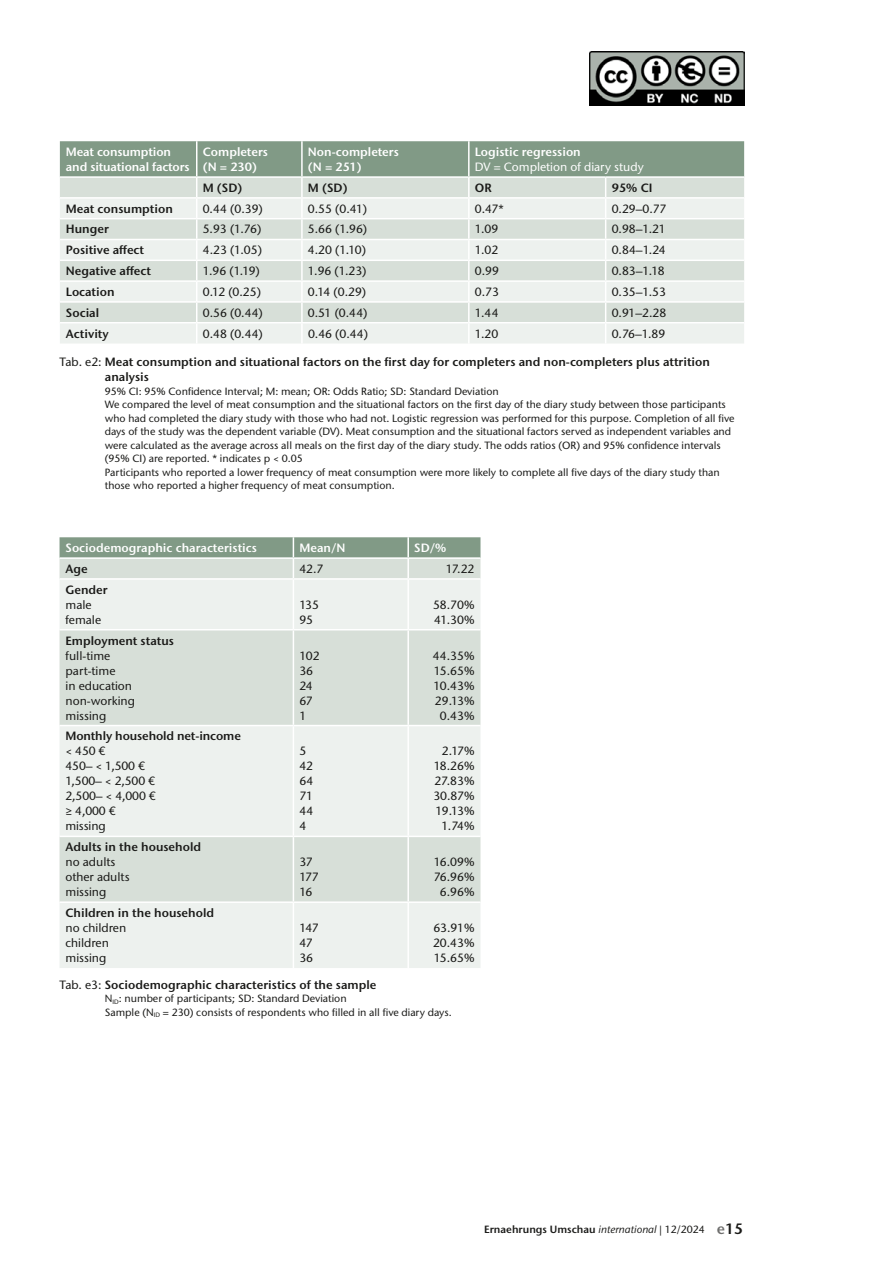
<style>
.page{position:relative;width:893px;height:1263px;background:#fff}
.page>*{position:absolute;margin:0;border:0;box-sizing:border-box;transform-origin:0 0}
.t1{font:500 12px/15px "Stone Sans ITC Std";color:#1a1a18}
.t2{font:600 12px/15px "Stone Sans ITC Pro";color:#1a1a18}
.t3{font:600 12px/15px "Stone Sans ITC Pro";color:#fff}
.t4{font:500 12px/15px "Stone Sans ITC Std";letter-spacing:-.04em;color:#1a1a18;text-align:right}
.t5{font:500 12px "Stone Sans ITC Std";color:#fff}
.t6{font:500 10.5px/13.5px "Stone Sans ITC Std";color:#1a1a18}
.t7{font:600 10.5px "Stone Sans ITC Pro";color:#1a1a18}
.s1{font-family:"Stone Sans ITC Std";font-weight:500}
.s2{font-family:"Stone Sans ITC Std";font-weight:500;font-style:italic}
.s3{font-size:15px;color:#6f6f6e}
.s4{font-size:15px}
</style>
<div class="page">
<svg style="left:60px;top:141px;width:684px;height:202px;background:#d3dcd4"></svg>
<svg style="left:60px;top:580px;width:420px;height:388px;background:#e3e9e4"></svg>
<svg style="left:60px;top:537px;width:420px;height:41px;background:#afbfb2"></svg>
<hr style="left:293px;top:580px;width:1px;height:49px;background:#fff">
<hr style="left:407px;top:580px;width:2px;height:49px;background:#fff">
<hr style="left:60px;top:629px;width:233px;height:1px;background:#fff">
<hr style="left:293px;top:629px;width:115px;height:1px;background:#fff">
<hr style="left:293px;top:630px;width:1px;height:95px;background:#fff">
<hr style="left:408px;top:629px;width:72px;height:1px;background:#fff">
<hr style="left:407px;top:630px;width:2px;height:95px;background:#fff">
<hr style="left:60px;top:725px;width:233px;height:1px;background:#fff">
<hr style="left:293px;top:725px;width:115px;height:1px;background:#fff">
<hr style="left:293px;top:726px;width:1px;height:110px;background:#fff">
<hr style="left:408px;top:725px;width:72px;height:1px;background:#fff">
<hr style="left:407px;top:726px;width:2px;height:110px;background:#fff">
<hr style="left:60px;top:836px;width:233px;height:1px;background:#fff">
<hr style="left:293px;top:836px;width:115px;height:1px;background:#fff">
<hr style="left:293px;top:837px;width:1px;height:64px;background:#fff">
<hr style="left:408px;top:836px;width:72px;height:1px;background:#fff">
<hr style="left:407px;top:837px;width:2px;height:64px;background:#fff">
<hr style="left:60px;top:901px;width:233px;height:2px;background:#fff">
<hr style="left:293px;top:901px;width:115px;height:2px;background:#fff">
<hr style="left:293px;top:903px;width:1px;height:65px;background:#fff">
<hr style="left:408px;top:901px;width:72px;height:2px;background:#fff">
<hr style="left:407px;top:903px;width:2px;height:65px;background:#fff">
<img style="left:590px;top:51px;width:154px;height:54px">
<p class="t3" style="left:66px;top:144px;width:125px">Meat consumption and situational factors</p>
<p class="t3" style="left:203px;top:144px;width:67px">Completers (N = 230)</p>
<p class="t3" style="left:308px;top:144px;width:92px">Non-completers (N = 251)</p>
<p class="t3" style="left:475px;top:144px;width:108px">Logistic regression</p>
<p class="t5" style="left:475px;top:159px;width:170px">DV = Completion of diary study</p>
<p class="t2" style="left:203px;top:180px;width:41px">M (SD)</p>
<p class="t2" style="left:308px;top:180px;width:41px">M (SD)</p>
<p class="t2" style="left:475px;top:180px;width:18px">OR</p>
<p class="t2" style="left:612px;top:180px;width:42px">95% CI</p>
<p class="t2" style="left:66px;top:201px;width:109px">Meat consumption</p>
<p class="t1" style="left:203px;top:201px;width:62px">0.44 (0.39)</p>
<p class="t1" style="left:308px;top:201px;width:61px">0.55 (0.41)</p>
<p class="t1" style="left:475px;top:201px;width:30px">0.47*</p>
<p class="t1" style="left:612px;top:201px;width:56px">0.29–0.77</p>
<p class="t2" style="left:66px;top:222px;width:44px">Hunger</p>
<p class="t1" style="left:203px;top:222px;width:60px">5.93 (1.76)</p>
<p class="t1" style="left:308px;top:222px;width:61px">5.66 (1.96)</p>
<p class="t1" style="left:475px;top:222px;width:25px">1.09</p>
<p class="t1" style="left:612px;top:222px;width:55px">0.98–1.21</p>
<p class="t2" style="left:66px;top:243px;width:80px">Positive affect</p>
<p class="t1" style="left:203px;top:243px;width:61px">4.23 (1.05)</p>
<p class="t1" style="left:308px;top:243px;width:59px">4.20 (1.10)</p>
<p class="t1" style="left:475px;top:243px;width:25px">1.02</p>
<p class="t1" style="left:612px;top:243px;width:55px">0.84–1.24</p>
<p class="t2" style="left:66px;top:263px;width:86px">Negative affect</p>
<p class="t1" style="left:203px;top:263px;width:59px">1.96 (1.19)</p>
<p class="t1" style="left:308px;top:263px;width:60px">1.96 (1.23)</p>
<p class="t1" style="left:475px;top:263px;width:26px">0.99</p>
<p class="t1" style="left:612px;top:263px;width:54px">0.83–1.18</p>
<p class="t2" style="left:66px;top:284px;width:50px">Location</p>
<p class="t1" style="left:203px;top:284px;width:60px">0.12 (0.25)</p>
<p class="t1" style="left:308px;top:284px;width:60px">0.14 (0.29)</p>
<p class="t1" style="left:475px;top:284px;width:26px">0.73</p>
<p class="t1" style="left:612px;top:284px;width:56px">0.35–1.53</p>
<p class="t2" style="left:66px;top:305px;width:35px">Social</p>
<p class="t1" style="left:203px;top:305px;width:62px">0.56 (0.44)</p>
<p class="t1" style="left:308px;top:305px;width:61px">0.51 (0.44)</p>
<p class="t1" style="left:475px;top:305px;width:25px">1.44</p>
<p class="t1" style="left:612px;top:305px;width:56px">0.91–2.28</p>
<p class="t2" style="left:66px;top:326px;width:44px">Activity</p>
<p class="t1" style="left:203px;top:326px;width:62px">0.48 (0.44)</p>
<p class="t1" style="left:308px;top:326px;width:62px">0.46 (0.44)</p>
<p class="t1" style="left:475px;top:326px;width:25px">1.20</p>
<p class="t1" style="left:612px;top:326px;width:55px">0.76–1.89</p>
<p class="t2" style="left:105px;top:354px;width:607px;text-indent:-45px"><span class="s1">Tab. e2:</span> Meat consumption and situational factors on the first day for completers and non-completers plus attrition analysis</p>
<p class="t6" style="left:105px;top:384px;width:631px">95% CI: 95% Confidence Interval; M: mean; OR: Odds Ratio; SD: Standard Deviation<br>We compared the level of meat consumption and the situational factors on the first day of the diary study between those participants who had completed the diary study with those who had not. Logistic regression was performed for this purpose. Completion of all five days of the study was the dependent variable (DV). Meat consumption and the situational factors served as independent variables and were calculated as the average across all meals on the first day of the diary study. The odds ratios (OR) and 95% confidence intervals (95% CI) are reported. * indicates p &lt; 0.05<br>Participants who reported a lower frequency of meat consumption were more likely to complete all five days of the diary study than those who reported a higher frequency of meat consumption.</p>
<p class="t3" style="left:66px;top:540px;width:193px">Sociodemographic characteristics</p>
<p class="t3" style="left:299px;top:540px;width:48px">Mean/N</p>
<p class="t3" style="left:414px;top:540px;width:34px">SD/%</p>
<p class="t2" style="left:66px;top:561px;width:24px">Age</p>
<p class="t1" style="left:299px;top:561px;width:26px">42.7</p>
<p class="t1" style="left:446px;top:561px;width:30px">17.22</p>
<p class="t2" style="left:66px;top:582px;width:44px">Gender</p>
<p class="t1" style="left:66px;top:597px;width:37px">male female</p>
<p class="t1" style="left:299px;top:597px;width:21px">135<br>95</p>
<p class="t1" style="left:433px;top:597px;width:43px">58.70%<br>41.30%</p>
<p class="t2" style="left:66px;top:633px;width:110px">Employment status</p>
<p class="t1" style="left:66px;top:648px;width:71px">full-time part-time<br>in education non-working missing</p>
<p class="t1" style="left:299px;top:648px;width:22px">102<br>36<br>24<br>67<br>1</p>
<p class="t1" style="left:433px;top:648px;width:43px;text-align:center">44.35%<br>15.65%<br>10.43%<br>29.13%<br>0.43%</p>
<p class="t2" style="left:66px;top:729px;width:177px">Monthly household net-income</p>
<p class="t1" style="left:66px;top:744px;width:92px">&lt; 450 €<br>450– &lt; 1,500 €<br>1,500– &lt; 2,500 €<br>2,500– &lt; 4,000 € ≥ 4,000 € missing</p>
<p class="t1" style="left:299px;top:744px;width:15px">5<br>42<br>64<br>71<br>44<br>4</p>
<p class="t4" style="left:433px;top:744px;width:43px">2.17%<br>18.26%<br>27.83%<br>30.87%<br>19.13%<br>1.74%</p>
<p class="t2" style="left:66px;top:839px;width:137px">Adults in the household</p>
<p class="t1" style="left:66px;top:854px;width:66px">no adults other adults missing</p>
<p class="t1" style="left:299px;top:854px;width:21px">37<br>177<br>16</p>
<p class="t1" style="left:434px;top:854px;width:42px;text-align:center">16.09%<br>76.96%<br>6.96%</p>
<p class="t2" style="left:66px;top:905px;width:150px">Children in the household</p>
<p class="t1" style="left:66px;top:920px;width:62px">no children children missing</p>
<p class="t1" style="left:299px;top:920px;width:21px">147<br>47<br>36</p>
<p class="t1" style="left:433px;top:920px;width:43px;text-align:justify">63.91% 20.43% 15.65%</p>
<p class="t2" style="left:60px;top:977px;width:318px"><span class="s1">Tab. e3:</span> Sociodemographic characteristics of the sample</p>
<p class="t6" style="left:105px;top:992px;width:348px">N<sub>ID</sub>: number of participants; SD: Standard Deviation<br>Sample (N<sub>ID</sub> = 230) consists of respondents who filled in all five diary days.</p>
<p class="t7" style="left:484px;top:1222px;width:261px">Ernaehrungs Umschau <span class="s2">international</span> <span class="s1">| 12/2024</span> <span class="s3">e</span><span class="s4">15</span></p>
</div>
